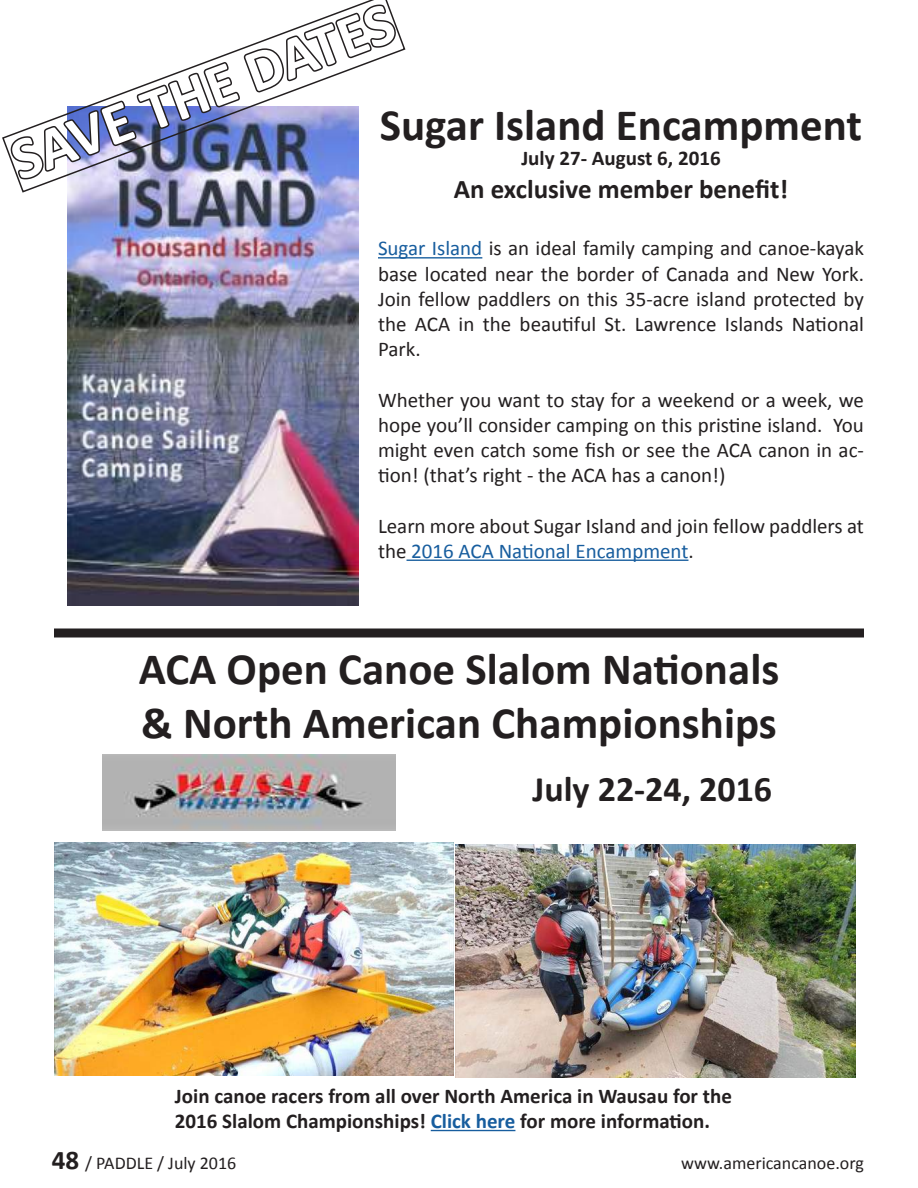
<style>
.page{position:relative;width:918px;height:1188px;background:#fff}
.page>*{position:absolute;margin:0;border:0;box-sizing:border-box;transform-origin:0 0}
.t1{font:700 60px "Calibri";color:#fff}
.t2{font:700 45px/54px "Calibri";color:#231f20}
.t3{font:700 36px "Calibri";color:#231f20}
.t4{font:700 27px "Calibri";color:#231f20}
.t5{font:21px/25.2px "Calibri";color:#231f20;text-align:justify}
.t6{font:700 21px/25.2px "Calibri";color:#231f20}
.t7{font:18px "Calibri";color:#231f20}
.s1{color:#175d9e}
.s2{font-weight:700;font-size:27px}
</style>
<div class="page">
<div style="left:54px;top:628px;width:810px;height:10px;background:#231f20"></div>
<img style="left:67px;top:426px;width:291px;height:179px">
<hr style="left:378px;top:257px;width:104px;height:2px;background:#175d9e">
<hr style="left:407px;top:560px;width:281px;height:1px;background:#175d9e">
<img style="left:67px;top:194px;width:331px;height:232px">
<svg style="left:2px;top:0;width:404px;height:194px"></svg>
<hr style="left:431px;top:1130px;width:84px;height:1px;background:#175d9e">
<img style="left:102px;top:755px;width:294px;height:75px">
<img style="left:54px;top:842px;width:400px;height:234px">
<img style="left:456px;top:845px;width:399px;height:233px">
<h1 class="t1" style="left:0;top:124px;width:406px;rotate:-20deg">SAVE THE DATES</h1>
<h2 class="t2" style="left:380px;top:98px;width:484px">Sugar Island Encampment</h2>
<p class="t6" style="left:521px;top:146px;width:201px">July 27- August 6, 2016</p>
<p class="t4" style="left:454px;top:172px;width:336px">An exclusive member benefit!</p>
<p class="t5" style="left:378px;top:236px;width:488px"><span class="s1">Sugar Island</span> is an ideal family camping and canoe-kayak base located near the border of Canada and New York.<br>Join fellow paddlers on this 35-acre island protected by the ACA in the beautiful St. Lawrence Islands National Park.</p>
<p class="t5" style="left:378px;top:387px;width:488px">Whether you want to stay for a weekend or a week, we hope you’ll consider camping on this pristine island. You might even catch some fish or see the ACA canon in ac&shy;tion! (that’s right - the ACA has a canon!)</p>
<p class="t5" style="left:378px;top:513px;width:488px">Learn more about Sugar Island and join fellow paddlers at the <span class="s1">2016 ACA National Encampment</span>.</p>
<h2 class="t2" style="left:139px;top:642px;width:642px">ACA Open Canoe Slalom Nationals &amp; North American Championships</h2>
<h3 class="t3" style="left:532px;top:767px;width:241px">July 22-24, 2016</h3>
<p class="t6" style="left:175px;top:1083px;width:559px">Join canoe racers from all over North America in Wausau for the<br>2016 Slalom Championships! <span class="s1">Click here</span> for more information.</p>
<p class="t7" style="left:52px;top:1152px;width:186px"><span class="s2">48</span> / PADDLE / July 2016</p>
<p class="t7" style="left:681px;top:1152px;width:184px">www.americancanoe.org</p>
</div>
